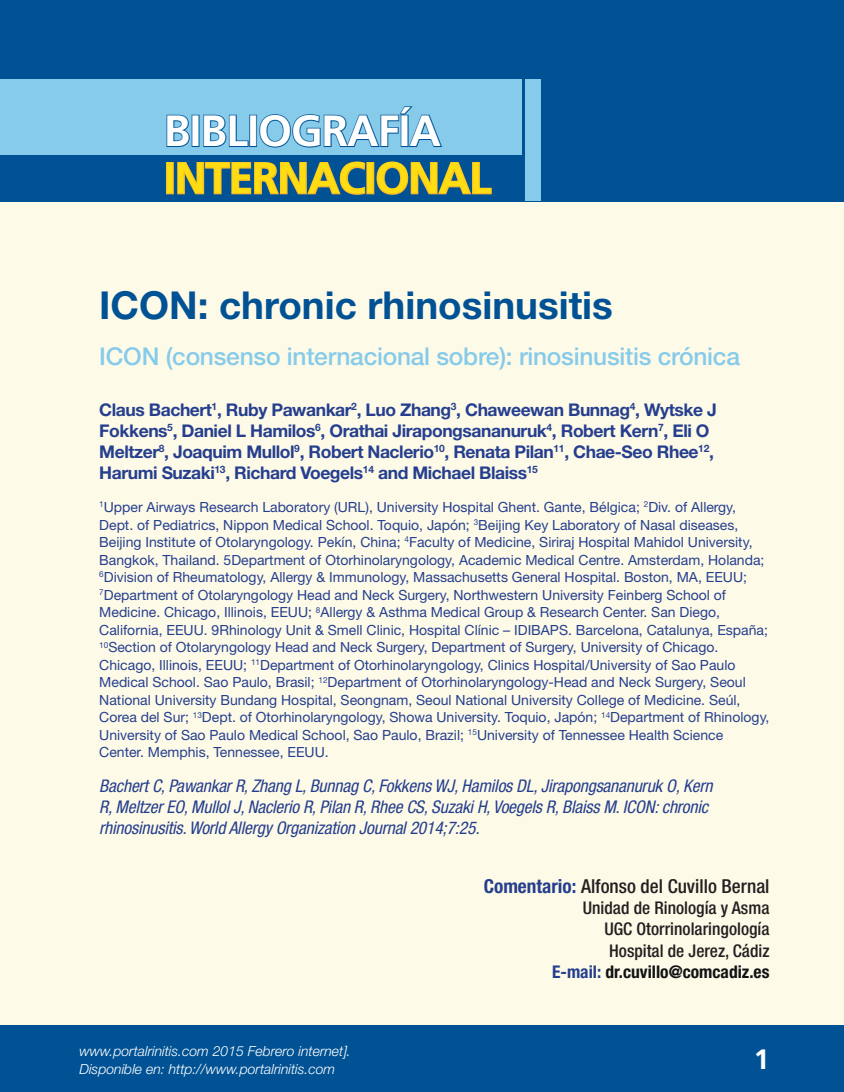
<style>
.page{position:relative;width:844px;height:1092px;background:#fff}
.page>*{position:absolute;margin:0;border:0;box-sizing:border-box;transform-origin:0 0}
.t1{font:700 43.75px "Frutiger LT Std";letter-spacing:-.025em;color:#ffdd12}
.t2{font:700 43.75px "Frutiger LT Std";letter-spacing:-.025em;color:#fff}
.t3{font:700 38.5px "Helvetica Neue LT Std";color:#015294}
.t4{font:700 28px "Frutiger LT Std";color:#fff}
.t5{font:500 24.5px "Helvetica Neue LT Std";letter-spacing:-.01em;color:#86cbea}
.t6{font:500 condensed 19.25px "Helvetica Neue LT Std";color:#231f20}
.t7{font:700 17.5px/21px "Helvetica Neue LT Std";letter-spacing:-.025em;color:#253f8e}
.t8{font:italic condensed 17.5px/21px "Helvetica Neue LT Std";letter-spacing:-.01em;color:#253f8e}
.t9{font:500 condensed 17.5px/21px "Helvetica Neue LT Std";color:#231f20;text-align:right}
.t10{font:14px/17.5px "Helvetica Neue LT Std";color:#253f8e}
.t11{font:italic 300 14px/18px "Helvetica Neue LT Std";color:#fff}
.s1{font-weight:700;color:#253f8e}
.s2{font-weight:700;color:#111314}
</style>
<div class="page">
<div style="left:0;top:0;width:843px;height:1025px;background:#fefae8"></div>
<div style="left:0;top:0;width:843px;height:201px;background:#015294"></div>
<div style="left:0;top:1025px;width:843px;height:66px;background:#015294"></div>
<div style="left:0;top:79px;width:521px;height:76px;background:#86cbea"></div>
<div style="left:525px;top:79px;width:16px;height:122px;background:#86cbea"></div>
<svg style="left:166px;top:114px;width:24px;height:33px"></svg>
<div style="left:191px;top:115px;width:8px;height:32px;border:2px solid #015294"></div>
<svg style="left:203px;top:114px;width:46px;height:33px"></svg>
<div style="left:249px;top:115px;width:8px;height:32px;border:2px solid #015294"></div>
<svg style="left:259px;top:106px;width:183px;height:42px"></svg>
<div style="left:166px;top:162px;width:8px;height:32px;border:2px solid #faba26"></div>
<svg style="left:177px;top:161px;width:189px;height:34px"></svg>
<div style="left:366px;top:162px;width:8px;height:32px;border:2px solid #faba26"></div>
<svg style="left:376px;top:161px;width:116px;height:34px"></svg>
<h1 class="t2" style="left:164px;top:105px;width:279px">BIBLIOGRAFÍA</h1>
<h1 class="t1" style="left:164px;top:152px;width:329px">INTERNACIONAL</h1>
<h2 class="t3" style="left:99px;top:281px;width:515px">ICON: chronic rhinosinusitis</h2>
<h3 class="t5" style="left:99px;top:341px;width:642px">ICON (consenso internacional sobre): rinosinusitis crónica</h3>
<p class="t7" style="left:99px;top:398px;width:619px">Claus Bachert<sup>1</sup>, Ruby Pawankar<sup>2</sup>, Luo Zhang<sup>3</sup>, Chaweewan Bunnag<sup>4</sup>, Wytske J Fokkens<sup>5</sup>, Daniel L Hamilos<sup>6</sup>, Orathai Jirapongsananuruk<sup>4</sup>, Robert Kern<sup>7</sup>, Eli O Meltzer<sup>8</sup>, Joaquim Mullol<sup>9</sup>, Robert Naclerio<sup>10</sup>, Renata Pilan<sup>11</sup>, Chae-Seo Rhee<sup>12</sup>, Harumi Suzaki<sup>13</sup>, Richard Voegels<sup>14</sup> and Michael Blaiss<sup>15</sup></p>
<p class="t10" style="left:99px;top:498px;width:671px"><sup>1</sup>Upper Airways Research Laboratory (URL), University Hospital Ghent. Gante, Bélgica; <sup>2</sup>Div. of Allergy, Dept. of Pediatrics, Nippon Medical School. Toquio, Japón; <sup>3</sup>Beijing Key Laboratory of Nasal diseases, Beijing Institute of Otolaryngology. Pekín, China; <sup>4</sup>Faculty of Medicine, Siriraj Hospital Mahidol University, Bangkok, Thailand. 5Department of Otorhinolaryngology, Academic Medical Centre. Amsterdam, Holanda; <sup>6</sup>Division of Rheumatology, Allergy &amp; Immunology, Massachusetts General Hospital. Boston, MA, EEUU; <sup>7</sup>Department of Otolaryngology Head and Neck Surgery, Northwestern University Feinberg School of Medicine. Chicago, Illinois, EEUU; <sup>8</sup>Allergy &amp; Asthma Medical Group &amp; Research Center. San Diego, California, EEUU. 9Rhinology Unit &amp; Smell Clinic, Hospital Clínic – IDIBAPS. Barcelona, Catalunya, España; <sup>10</sup>Section of Otolaryngology Head and Neck Surgery, Department of Surgery, University of Chicago.<br>Chicago, Illinois, EEUU; <sup>11</sup>Department of Otorhinolaryngology, Clinics Hospital/University of Sao Paulo Medical School. Sao Paulo, Brasil; <sup>12</sup>Department of Otorhinolaryngology-Head and Neck Surgery, Seoul National University Bundang Hospital, Seongnam, Seoul National University College of Medicine. Seúl, Corea del Sur; <sup>13</sup>Dept. of Otorhinolaryngology, Showa University. Toquio, Japón; <sup>14</sup>Department of Rhinology, University of Sao Paulo Medical School, Sao Paulo, Brazil; <sup>15</sup>University of Tennessee Health Science Center. Memphis, Tennessee, EEUU.</p>
<p class="t8" style="left:99px;top:775px;width:614px">Bachert C, Pawankar R, Zhang L, Bunnag C, Fokkens WJ, Hamilos DL, Jirapongsananuruk O, Kern<br>R, Meltzer EO, Mullol J, Naclerio R, Pilan R, Rhee CS, Suzaki H, Voegels R, Blaiss M. ICON: chronic rhinosinusitis. World Allergy Organization Journal 2014;7:25.</p>
<p class="t11" style="left:79px;top:1041px;width:273px">www.portalrinitis.com 2015 Febrero internet].<br>Disponible en: http://www.portalrinitis.com</p>
<h3 class="t6" style="left:483px;top:875px;width:287px"><span class="s1">Comentario:</span> Alfonso del Cuvillo Bernal</h3>
<p class="t9" style="left:552px;top:897px;width:219px">Unidad de Rinología y Asma<br>UGC Otorrinolaringología<br>Hospital de Jerez, Cádiz<br><span class="s1">E-mail:</span> <span class="s2">dr.cuvillo@comcadiz.es</span></p>
<h3 class="t4" style="left:753px;top:1042px;width:17px">1</h3>
</div>
